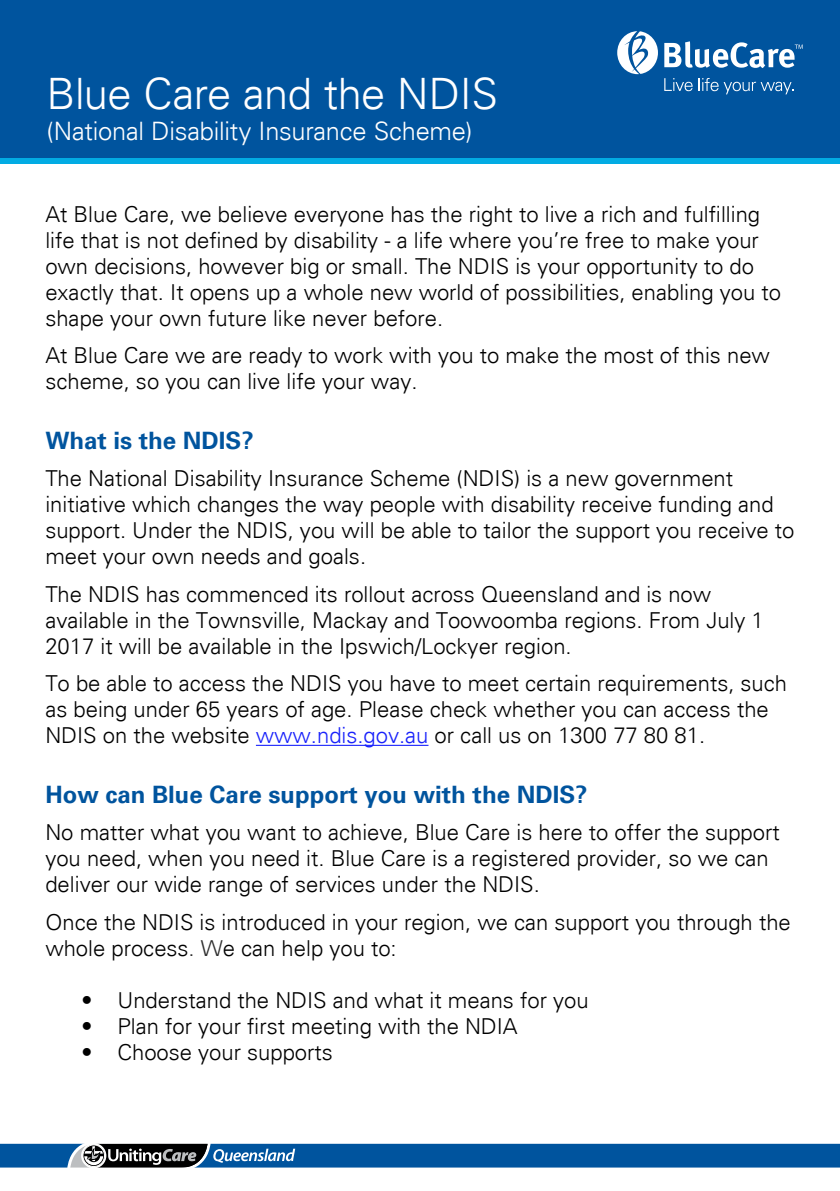
<style>
.page{position:relative;width:840px;height:1191px;background:#fff}
.page>*{position:absolute;margin:0;border:0;box-sizing:border-box;transform-origin:0 0}
.t1{font:300 43.4px "Univers";letter-spacing:-.015em;color:#fff}
.t2{font:300 25.4px "Univers";letter-spacing:-.01em;color:#fff}
.t3{font:700 24px "Univers";color:#00549e}
.t4{font:300 22px/26px "Univers";color:#000}
.s1{color:#1922fb}
.s2{color:#2d2d2d}
</style>
<div class="page">
<hr style="left:256px;top:745px;width:172px;height:1px;background:#1922fb">
<div style="left:0;top:0;width:839px;height:158px;background:#00549e"></div>
<div style="left:0;top:159px;width:839px;height:5px;background:#02abe3"></div>
<svg style="left:0;top:1143px;width:839px;height:25px;background:#1d5f99"></svg>
<svg style="left:617px;top:31px;width:40px;height:43px"></svg>
<svg style="left:664px;top:41px;width:138px;height:27px"></svg>
<svg style="left:664px;top:78px;width:28px;height:13px"></svg>
<svg style="left:698px;top:78px;width:95px;height:16px"></svg>
<h1 class="t1" style="left:47px;top:68px;width:452px">Blue Care and the NDIS</h1>
<p class="t2" style="left:47px;top:115px;width:427px">(National Disability Insurance Scheme)</p>
<p class="t4" style="left:45px;top:201px;width:736px">At Blue Care, we believe everyone has the right to live a rich and fulfilling life that is not defined by disability - a life where you’re free to make your own decisions, however big or small. The NDIS is your opportunity to do exactly that. It opens up a whole new world of possibilities, enabling you to shape your own future like never before.</p>
<p class="t4" style="left:45px;top:343px;width:725px">At Blue Care we are ready to work with you to make the most of this new scheme, so you can live life your way.</p>
<p class="t3" style="left:45px;top:426px;width:210px">What is the NDIS?</p>
<p class="t4" style="left:45px;top:465px;width:750px">The National Disability Insurance Scheme (NDIS) is a new government initiative which changes the way people with disability receive funding and support. Under the NDIS, you will be able to tailor the support you receive to meet your own needs and goals.</p>
<p class="t4" style="left:45px;top:581px;width:719px">The NDIS has commenced its rollout across Queensland and is now available in the Townsville, Mackay and Toowoomba regions. From July 1<br>2017 it will be available in the Ipswich/Lockyer region.</p>
<p class="t4" style="left:45px;top:670px;width:742px">To be able to access the NDIS you have to meet certain requirements, such as being under 65 years of age. Please check whether you can access the<br>NDIS on the website <span class="s1">www.ndis.gov.au</span> or call us on 1300 77 80 81.</p>
<p class="t3" style="left:45px;top:780px;width:543px">How can Blue Care support you with the NDIS?</p>
<p class="t4" style="left:45px;top:819px;width:735px">No matter what you want to achieve, Blue Care is here to offer the support you need, when you need it. Blue Care is a registered provider, so we can deliver our wide range of services under the NDIS.</p>
<p class="t4" style="left:45px;top:908px;width:746px">Once the NDIS is introduced in your region, we can support you through the whole process<span class="s2">. W</span>e can help you to:</p>
<p class="t4" style="left:81px;top:986px;width:508px">• Understand the NDIS and what it means for you</p>
<p class="t4" style="left:81px;top:1012px;width:437px">• Plan for your first meeting with the NDIA</p>
<p class="t4" style="left:81px;top:1038px;width:253px">• Choose your supports</p>
</div>
